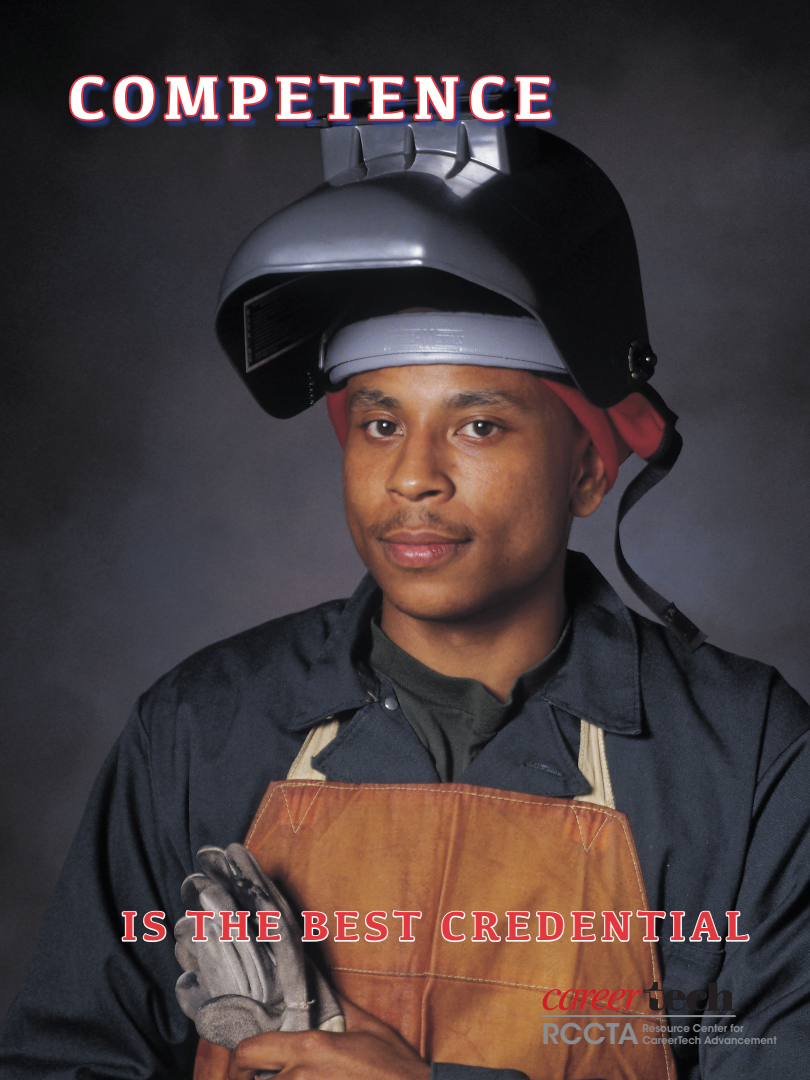
<style>
.page{position:relative;width:810px;height:1080px;background:#fff}
.page>*{position:absolute;margin:0;border:0;box-sizing:border-box;transform-origin:0 0}
.t1{font:700 62.5px "Kefa";letter-spacing:.11em;color:#fff}
.t2{font:700 41.88px "Kefa";letter-spacing:.11em;color:#e1373d}
.t3{font:600 28.25px "ITC Avant Garde Std";color:#8a8c8f}
.t4{font:600 10.62px/12.8px "ITC Avant Garde Std";color:#8a8c8f;scale:.96 1}
</style>
<div class="page">
<img style="left:0;top:0;width:810px;height:1080px">
<div style="left:70px;top:75px;width:490px;height:54px;background:#253f8e;opacity:.75"></div>
<svg style="left:67px;top:57px;width:488px;height:71px;background:#4d293a"></svg>
<svg style="left:543px;top:982px;width:192px;height:29px;background:#703d33"></svg>
<hr style="left:542px;top:1015px;width:193px;height:2px;background:#8a8c8f">
<svg style="left:120px;top:909px;width:48px;height:35px"></svg>
<svg style="left:184px;top:909px;width:99px;height:34px"></svg>
<svg style="left:299px;top:909px;width:124px;height:35px"></svg>
<svg style="left:440px;top:908px;width:311px;height:38px"></svg>
<p class="t1" style="left:67px;top:56px;width:486px">COMPETENCE</p>
<p class="t2" style="left:121px;top:898px;width:629px">IS THE BEST CREDENTIAL</p>
<p class="t3" style="left:542px;top:1016px;width:98px">RCCTA</p>
<p class="t4" style="left:643px;top:1021px;width:141px">Resource Center for<br>CareerTech Advancement</p>
</div>
